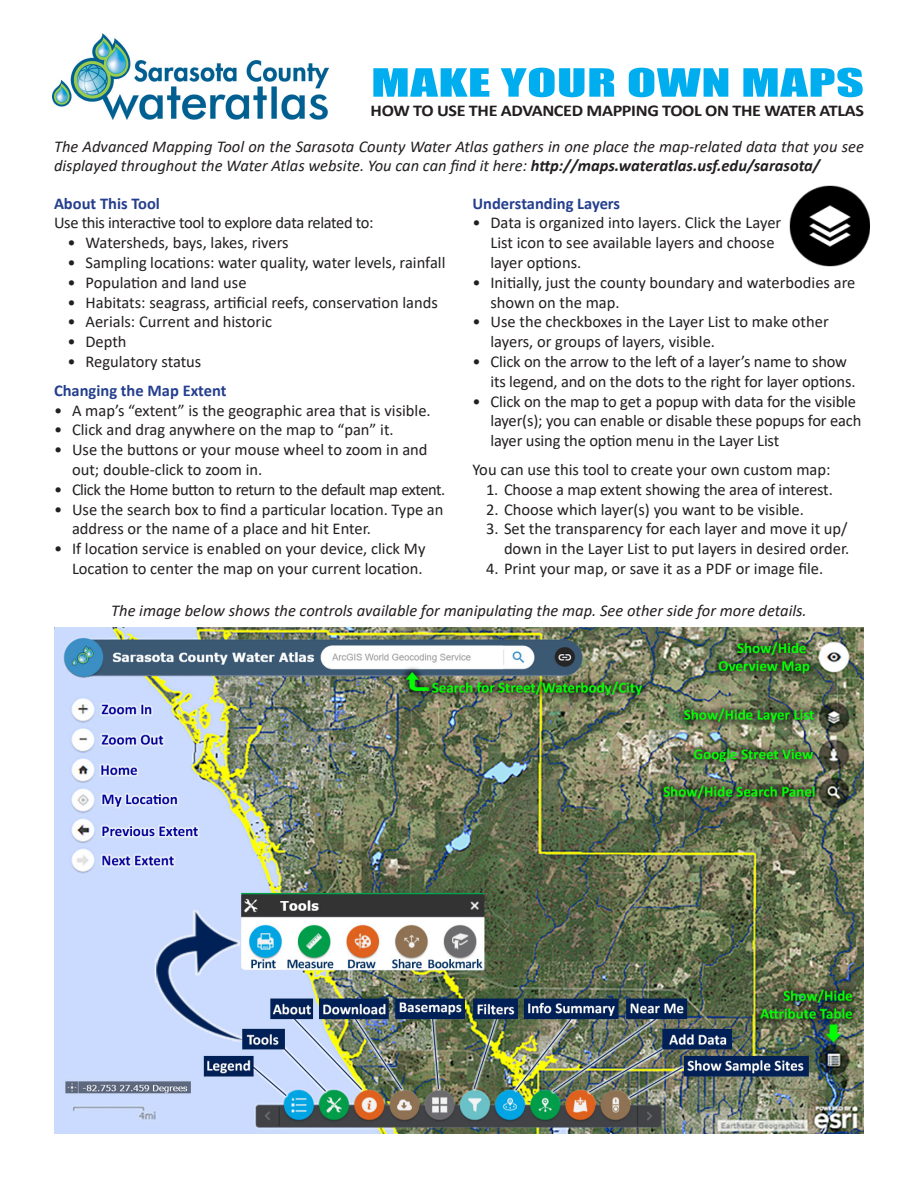
<style>
.page{position:relative;width:918px;height:1188px;background:#fff}
.page>*{position:absolute;margin:0;border:0;box-sizing:border-box;transform-origin:0 0}
.t1{font:36px "Impact";letter-spacing:.01em;color:#00aeef;scale:1.5 1}
.t2{font:16.5px/19.8px "Calibri";color:#231f20}
.t3{font:italic 16.5px/19.8px "Calibri";color:#231f20}
.t4{font:700 16.5px "Calibri";color:#253f8e}
.t5{font:16.5px "Calibri";letter-spacing:-.03em;color:#231f20}
.t6{font:700 16.5px "Calibri";letter-spacing:-.02em;color:#231f20;scale:1.1 1}
.t7{font:16.5px "Calibri";letter-spacing:-.02em;color:#231f20}
.s1{font-weight:700}
</style>
<div class="page">
<img style="left:52px;top:34px;width:277px;height:85px">
<img style="left:54px;top:628px;width:810px;height:506px">
<img style="left:789px;top:185px;width:81px;height:81px">
<p class="t1" style="left:371px;top:55px;width:330px">MAKE YOUR OWN MAPS</p>
<p class="t6" style="left:371px;top:99px;width:450px">HOW TO USE THE ADVANCED MAPPING TOOL ON THE WATER ATLAS</p>
<p class="t3" style="left:54px;top:135px;width:812px">The Advanced Mapping Tool on the Sarasota County Water Atlas gathers in one place the map-related data that you see displayed throughout the Water Atlas website. You can can find it here: <span class="s1">http://maps.wateratlas.usf.edu/sarasota/</span></p>
<p class="t4" style="left:54px;top:191px;width:107px">About This Tool</p>
<p class="t7" style="left:54px;top:211px;width:321px">Use this interactive tool to explore data related to:</p>
<p class="t2" style="left:68px;top:232px;width:223px">• Watersheds, bays, lakes, rivers</p>
<p class="t2" style="left:68px;top:252px;width:379px">• Sampling locations: water quality, water levels, rainfall</p>
<p class="t2" style="left:68px;top:272px;width:181px">• Population and land use</p>
<p class="t2" style="left:68px;top:292px;width:372px">• Habitats: seagrass, artificial reefs, conservation lands</p>
<p class="t2" style="left:68px;top:312px;width:206px">• Aerials: Current and historic</p>
<p class="t2" style="left:68px;top:331px;width:61px">• Depth</p>
<p class="t2" style="left:68px;top:351px;width:135px">• Regulatory status</p>
<p class="t4" style="left:54px;top:379px;width:174px">Changing the Map Extent</p>
<p class="t2" style="left:54px;top:400px;width:378px">• A map’s “extent” is the geographic area that is visible.</p>
<p class="t2" style="left:54px;top:420px;width:341px">• Click and drag anywhere on the map to “pan” it.</p>
<p class="t2" style="left:72px;top:439px;width:357px;text-indent:-18px">• Use the buttons or your mouse wheel to zoom in and out; double-click to zoom in.</p>
<p class="t5" style="left:54px;top:478px;width:393px">• Click the Home button to return to the default map extent.</p>
<p class="t2" style="left:72px;top:499px;width:373px;text-indent:-18px">• Use the search box to find a particular location. Type an address or the name of a place and hit Enter.</p>
<p class="t2" style="left:54px;top:538px;width:373px;text-align:right">• If location service is enabled on your device, click My<br>Location to center the map on your current location.</p>
<p class="t4" style="left:472px;top:191px;width:149px">Understanding Layers</p>
<p class="t2" style="left:490px;top:213px;width:292px;text-indent:-18px">• Data is organized into layers. Click the Layer<br>List icon to see available layers and choose layer options.</p>
<p class="t2" style="left:490px;top:272px;width:366px;text-indent:-18px">• Initially, just the county boundary and waterbodies are shown on the map.</p>
<p class="t2" style="left:490px;top:312px;width:340px;text-indent:-18px">• Use the checkboxes in the Layer List to make other layers, or groups of layers, visible.</p>
<p class="t2" style="left:490px;top:351px;width:367px;text-indent:-18px">• Click on the arrow to the left of a layer’s name to show its legend, and on the dots to the right for layer options.</p>
<p class="t2" style="left:490px;top:391px;width:372px;text-indent:-18px">• Click on the map to get a popup with data for the visible layer(s); you can enable or disable these popups for each layer using the option menu in the Layer List</p>
<p class="t2" style="left:472px;top:459px;width:360px">You can use this tool to create your own custom map:</p>
<p class="t2" style="left:486px;top:479px;width:348px">1. Choose a map extent showing the area of interest.</p>
<p class="t2" style="left:486px;top:499px;width:320px">2. Choose which layer(s) you want to be visible.</p>
<p class="t2" style="left:486px;top:519px;width:365px;text-align:right">3. Set the transparency for each layer and move it up/ down in the Layer List to put layers in desired order.</p>
<p class="t2" style="left:486px;top:558px;width:339px">4. Print your map, or save it as a PDF or image file.</p>
<p class="t3" style="left:111px;top:600px;width:697px">The image below shows the controls available for manipulating the map. See other side for more details.</p>
</div>
